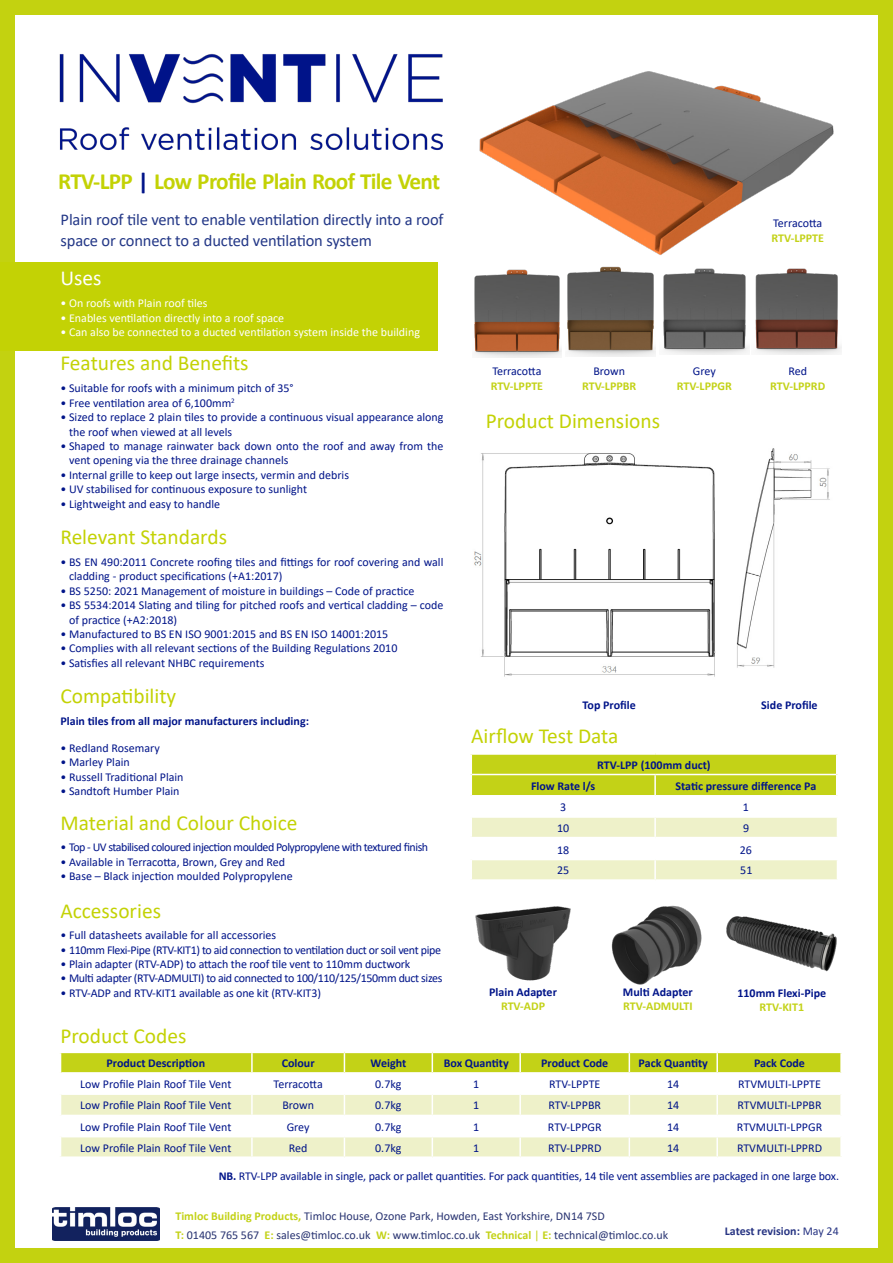
<style>
.page{position:relative;width:893px;height:1263px;background:#fff}
.page>*{position:absolute;margin:0;border:0;box-sizing:border-box;transform-origin:0 0}
.t1{font:700 23.25px "Calibri";letter-spacing:-.03em;color:#c3d205}
.t2{font:21.45px "Calibri";color:#c3d205}
.t3{font:21.45px "Calibri";color:#fff}
.t4{font:16.5px/21px "Calibri";letter-spacing:-.01em;color:#243887}
.t5{font:12px/14.4px "Calibri";color:#001489}
.t6{font:700 12px "Calibri";color:#001489}
.t7{font:12px/19.5px "Calibri";color:#283371}
.t8{font:12px "Calibri";letter-spacing:-.03em;color:#001489}
.t9{font:12px "Calibri";color:#fff}
.t10{font:12px "Calibri";letter-spacing:-.04em;color:#001489}
.t11{font:700 12px "Calibri";color:#c3d217}
.t12{font:700 12px "Calibri";color:#283583}
.s1{color:#001489}
.s2{font-weight:700}
.s3{font-weight:700;color:#c3d217}
.s4{color:#c3d217}
.s5{font-weight:400}
</style>
<div class="page">
<div style="left:0;top:0;width:893px;height:1263px;border:15px solid #c3d210"></div>
<img style="left:53px;top:1207px;width:106px;height:33px">
<img style="left:479px;top:71px;width:355px;height:184px">
<div style="left:0;top:262px;width:437px;height:89px;background:#c3d205"></div>
<img style="left:474px;top:453px;width:242px;height:224px">
<img style="left:736px;top:448px;width:94px;height:220px">
<img style="left:567px;top:266px;width:88px;height:91px">
<img style="left:663px;top:268px;width:86px;height:87px">
<img style="left:755px;top:268px;width:86px;height:87px">
<img style="left:474px;top:269px;width:87px;height:88px">
<img style="left:59px;top:53px;width:384px;height:97px">
<img style="left:726px;top:916px;width:111px;height:56px">
<img style="left:611px;top:905px;width:91px;height:80px">
<svg style="left:470px;top:753px;width:368px;height:126px"></svg>
<img style="left:475px;top:906px;width:96px;height:75px">
<svg style="left:60px;top:1052px;width:782px;height:104px"></svg>
<hr style="left:717px;top:1136px;width:123px;height:1px;background:#fff">
<h1 class="t1" style="left:58px;top:164px;width:383px">RTV-LPP <span class="s1">|</span> Low Profile Plain Roof Tile Vent</h1>
<h3 class="t4" style="left:61px;top:209px;width:384px">Plain roof tile vent to enable ventilation directly into a roof space or connect to a ducted ventilation system</h3>
<h2 class="t3" style="left:60px;top:263px;width:43px">Uses</h2>
<p class="t9" style="left:60px;top:295px;width:149px">• On roofs with Plain roof tiles</p>
<p class="t9" style="left:60px;top:309px;width:225px">• Enables ventilation directly into a roof space</p>
<p class="t9" style="left:60px;top:324px;width:361px">• Can also be connected to a ducted ventilation system inside the building</p>
<h2 class="t2" style="left:60px;top:348px;width:190px">Features and Benefits</h2>
<p class="t5" style="left:60px;top:381px;width:235px">• Suitable for roofs with a minimum pitch of 35°</p>
<p class="t5" style="left:60px;top:395px;width:176px">• Free ventilation area of 6,100mm<sup>2</sup></p>
<p class="t5" style="left:69px;top:410px;width:376px;text-indent:-9px">• Sized to replace 2 plain tiles to provide a continuous visual appearance along the roof when viewed at all levels</p>
<p class="t5" style="left:69px;top:438px;width:376px;text-indent:-9px">• Shaped to manage rainwater back down onto the roof and away from the vent opening via the three drainage channels</p>
<p class="t5" style="left:60px;top:467px;width:290px">• Internal grille to keep out large insects, vermin and debris</p>
<p class="t5" style="left:60px;top:482px;width:248px">• UV stabilised for continuous exposure to sunlight</p>
<p class="t5" style="left:60px;top:496px;width:161px">• Lightweight and easy to handle</p>
<h2 class="t2" style="left:60px;top:522px;width:168px">Relevant Standards</h2>
<p class="t5" style="left:69px;top:554px;width:376px;text-indent:-9px">• BS EN 490:2011 Concrete roofing tiles and fittings for roof covering and wall cladding - product specifications (+A1:2017)</p>
<p class="t5" style="left:60px;top:583px;width:355px">• BS 5250: 2021 Management of moisture in buildings – Code of practice</p>
<p class="t5" style="left:69px;top:598px;width:376px;text-indent:-9px">• BS 5534:2014 Slating and tiling for pitched roofs and vertical cladding – code of practice (+A2:2018)</p>
<p class="t5" style="left:60px;top:626px;width:329px">• Manufactured to BS EN ISO 9001:2015 and BS EN ISO 14001:2015</p>
<p class="t5" style="left:60px;top:641px;width:339px">• Complies with all relevant sections of the Building Regulations 2010</p>
<p class="t5" style="left:60px;top:655px;width:206px">• Satisfies all relevant NHBC requirements</p>
<h2 class="t2" style="left:60px;top:681px;width:117px">Compatibility</h2>
<p class="t6" style="left:60px;top:712px;width:250px">Plain tiles from all major manufacturers including:</p>
<p class="t5" style="left:60px;top:740px;width:101px">• Redland Rosemary</p>
<p class="t5" style="left:60px;top:755px;width:71px">• Marley Plain</p>
<p class="t5" style="left:60px;top:769px;width:125px">• Russell Traditional Plain</p>
<p class="t5" style="left:60px;top:783px;width:121px">• Sandtoft Humber Plain</p>
<h2 class="t2" style="left:60px;top:808px;width:239px">Material and Colour Choice</h2>
<p class="t10" style="left:60px;top:839px;width:369px">• Top - UV stabilised coloured injection moulded Polypropylene with textured finish</p>
<p class="t5" style="left:60px;top:854px;width:226px">• Available in Terracotta, Brown, Grey and Red</p>
<p class="t5" style="left:60px;top:869px;width:234px">• Base – Black injection moulded Polypropylene</p>
<h2 class="t2" style="left:60px;top:896px;width:102px">Accessories</h2>
<p class="t5" style="left:60px;top:928px;width:217px">• Full datasheets available for all accessories</p>
<p class="t8" style="left:60px;top:941px;width:382px">• 110mm Flexi-Pipe (RTV-KIT1) to aid connection to ventilation duct or soil vent pipe</p>
<p class="t5" style="left:60px;top:956px;width:351px">• Plain adapter (RTV-ADP) to attach the roof tile vent to 110mm ductwork</p>
<p class="t8" style="left:60px;top:970px;width:383px">• Multi adapter (RTV-ADMULTI) to aid connected to 100/110/125/150mm duct sizes</p>
<p class="t5" style="left:60px;top:985px;width:262px">• RTV-ADP and RTV-KIT1 available as one kit (RTV-KIT3)</p>
<h2 class="t2" style="left:60px;top:1021px;width:128px">Product Codes</h2>
<p class="t5" style="left:773px;top:216px;width:51px">Terracotta</p>
<p class="t11" style="left:771px;top:229px;width:54px">RTV-LPPTE</p>
<p class="t5" style="left:492px;top:364px;width:51px">Terracotta</p>
<p class="t11" style="left:491px;top:377px;width:54px">RTV-LPPTE</p>
<p class="t5" style="left:593px;top:364px;width:33px">Brown</p>
<p class="t11" style="left:582px;top:377px;width:56px">RTV-LPPBR</p>
<h2 class="t2" style="left:486px;top:406px;width:176px">Product Dimensions</h2>
<p class="t5" style="left:693px;top:364px;width:24px">Grey</p>
<p class="t11" style="left:677px;top:377px;width:57px">RTV-LPPGR</p>
<p class="t5" style="left:788px;top:364px;width:20px">Red</p>
<p class="t11" style="left:770px;top:377px;width:57px">RTV-LPPRD</p>
<p class="t6" style="left:583px;top:696px;width:55px">Top Profile</p>
<p class="t6" style="left:761px;top:696px;width:58px">Side Profile</p>
<h2 class="t2" style="left:471px;top:721px;width:149px">Airflow Test Data</h2>
<p class="t6" style="left:597px;top:756px;width:115px">RTV-LPP (100mm duct)</p>
<p class="t6" style="left:531px;top:777px;width:66px">Flow Rate l/s</p>
<p class="t6" style="left:676px;top:777px;width:142px">Static pressure difference Pa</p>
<p class="t5" style="left:560px;top:799px;width:8px">3</p>
<p class="t5" style="left:743px;top:799px;width:8px">1</p>
<p class="t5" style="left:557px;top:820px;width:14px">10</p>
<p class="t5" style="left:743px;top:820px;width:8px">9</p>
<p class="t5" style="left:557px;top:842px;width:14px">18</p>
<p class="t5" style="left:740px;top:842px;width:14px">26</p>
<p class="t5" style="left:557px;top:863px;width:14px">25</p>
<p class="t5" style="left:740px;top:863px;width:14px">51</p>
<p class="t6" style="left:489px;top:983px;width:69px">Plain Adapter</p>
<p class="t11" style="left:501px;top:998px;width:46px">RTV-ADP</p>
<p class="t6" style="left:623px;top:983px;width:71px">Multi Adapter</p>
<p class="t11" style="left:623px;top:998px;width:71px">RTV-ADMULTI</p>
<p class="t6" style="left:737px;top:984px;width:90px">110mm Flexi-Pipe</p>
<p class="t11" style="left:759px;top:999px;width:46px">RTV-KIT1</p>
<p class="t6" style="left:107px;top:1054px;width:100px">Product Description</p>
<p class="t6" style="left:282px;top:1054px;width:34px">Colour</p>
<p class="t6" style="left:371px;top:1054px;width:37px">Weight</p>
<p class="t6" style="left:444px;top:1054px;width:66px">Box Quantity</p>
<p class="t6" style="left:541px;top:1054px;width:69px">Product Code</p>
<p class="t6" style="left:639px;top:1054px;width:71px">Pack Quantity</p>
<p class="t6" style="left:754px;top:1054px;width:52px">Pack Code</p>
<p class="t5" style="left:80px;top:1076px;width:153px">Low Profile Plain Roof Tile Vent</p>
<p class="t5" style="left:274px;top:1076px;width:51px">Terracotta</p>
<p class="t5" style="left:375px;top:1076px;width:28px">0.7kg</p>
<p class="t5" style="left:473px;top:1076px;width:8px">1</p>
<p class="t5" style="left:549px;top:1076px;width:53px">RTV-LPPTE</p>
<p class="t5" style="left:667px;top:1076px;width:14px">14</p>
<p class="t5" style="left:738px;top:1076px;width:84px">RTVMULTI-LPPTE</p>
<p class="t5" style="left:80px;top:1098px;width:153px">Low Profile Plain Roof Tile Vent</p>
<p class="t5" style="left:282px;top:1098px;width:33px">Brown</p>
<p class="t5" style="left:375px;top:1098px;width:28px">0.7kg</p>
<p class="t5" style="left:473px;top:1098px;width:8px">1</p>
<p class="t5" style="left:548px;top:1098px;width:54px">RTV-LPPBR</p>
<p class="t5" style="left:667px;top:1098px;width:14px">14</p>
<p class="t5" style="left:737px;top:1098px;width:86px">RTVMULTI-LPPBR</p>
<p class="t5" style="left:80px;top:1119px;width:153px">Low Profile Plain Roof Tile Vent</p>
<p class="t5" style="left:287px;top:1119px;width:24px">Grey</p>
<p class="t5" style="left:375px;top:1119px;width:28px">0.7kg</p>
<p class="t5" style="left:473px;top:1119px;width:8px">1</p>
<p class="t5" style="left:548px;top:1119px;width:55px">RTV-LPPGR</p>
<p class="t5" style="left:667px;top:1119px;width:14px">14</p>
<p class="t5" style="left:737px;top:1119px;width:87px">RTVMULTI-LPPGR</p>
<p class="t5" style="left:80px;top:1140px;width:153px">Low Profile Plain Roof Tile Vent</p>
<p class="t5" style="left:289px;top:1140px;width:20px">Red</p>
<p class="t5" style="left:375px;top:1140px;width:28px">0.7kg</p>
<p class="t5" style="left:473px;top:1140px;width:8px">1</p>
<p class="t5" style="left:548px;top:1140px;width:55px">RTV-LPPRD</p>
<p class="t5" style="left:667px;top:1140px;width:14px">14</p>
<p class="t5" style="left:737px;top:1140px;width:87px">RTVMULTI-LPPRD</p>
<p class="t5" style="left:219px;top:1168px;width:622px"><span class="s2">NB.</span> RTV-LPP available in single, pack or pallet quantities. For pack quantities, 14 tile vent assemblies are packaged in one large box.</p>
<p class="t7" style="left:175px;top:1205px;width:494px"><span class="s3">Timloc Building Products,</span> Timloc House, Ozone Park, Howden, East Yorkshire, DN14 7SD<br><span class="s3">T:</span> 01405 765 567 <span class="s3">E:</span> sales@timloc.co.uk <span class="s3">W:</span> www.timloc.co.uk <span class="s3">Technical</span> <span class="s4">|</span> <span class="s3">E:</span> technical@timloc.co.uk</p>
<p class="t12" style="left:725px;top:1222px;width:115px">Latest revision: <span class="s5">May 24</span></p>
</div>
